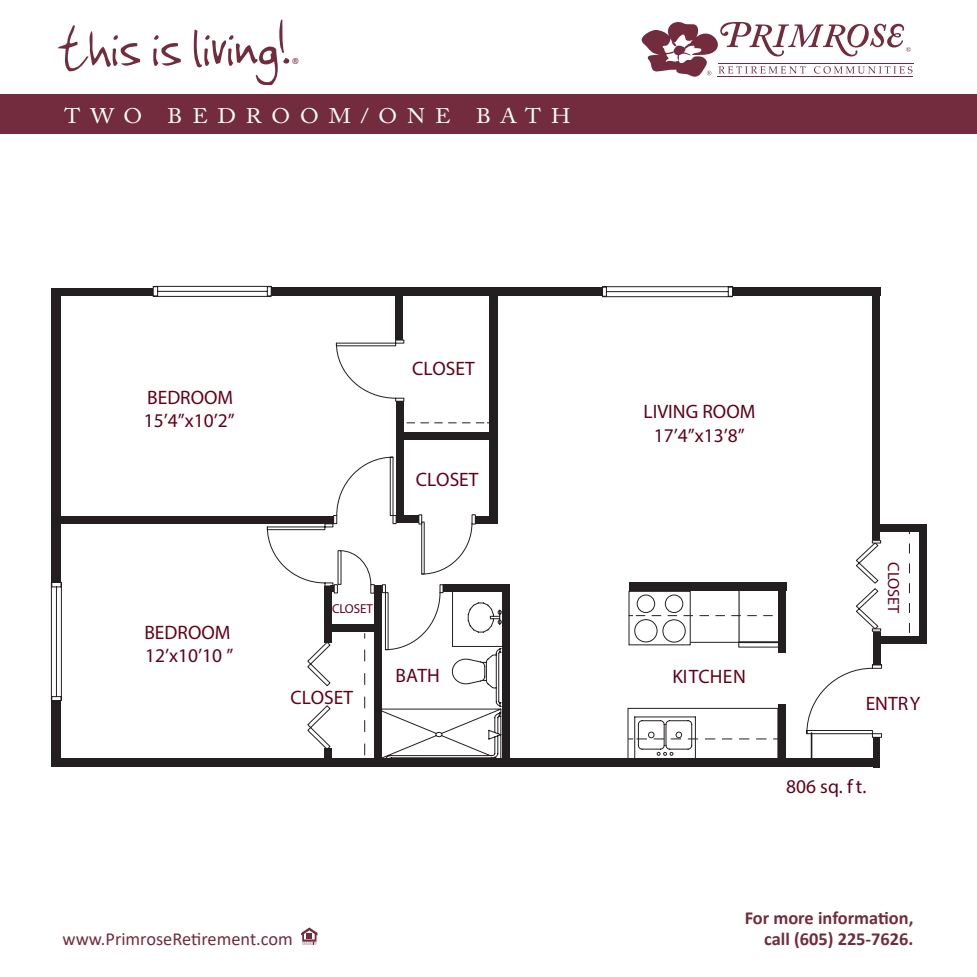
<style>
.page{position:relative;width:977px;height:977px;background:#fff}
.page>*{position:absolute;margin:0;border:0;box-sizing:border-box;transform-origin:0 0}
.t1{font:72.98px "Jenkinsv 20";color:#722c3d}
.t2{font:21px "Adobe Caslon Pro";letter-spacing:.44em;color:#fff;scale:1.08 1}
.t3{font:19.43px/23.3px "Myriad Pro";color:#63001a}
.t4{font:700 18.38px "Calibri";color:#722c3d}
.t5{font:18.38px "Calibri";color:#722c3d}
.t6{font:16.28px "Myriad Pro";color:#63001a}
.t7{font:300 15.92px "Calibri";color:#722c3d}
.t8{font:12.95px "Myriad Pro";color:#63001a}
</style>
<div class="page">
<hr style="left:717px;top:76px;width:196px;height:1px;background:#722c3d">
<hr style="left:717px;top:63px;width:196px;height:1px;background:#722c3d">
<svg style="left:641px;top:22px;width:271px;height:55px"></svg>
<div style="left:0;top:95px;width:976px;height:39px;background:#722c3d"></div>
<svg style="left:301px;top:927px;width:16px;height:18px"></svg>
<div style="left:627px;top:708px;width:151px;height:52px;border:1px solid #231f20"></div>
<svg style="left:628px;top:716px;width:138px;height:42px"></svg>
<svg style="left:335px;top:339px;width:69px;height:63px"></svg>
<svg style="left:628px;top:591px;width:150px;height:54px"></svg>
<div style="left:738px;top:641px;width:43px;height:6px;border:1px solid #231f20"></div>
<div style="left:267px;top:286px;width:5px;height:10px;border:1px solid #231f20"></div>
<div style="left:153px;top:286px;width:5px;height:10px;border:1px solid #231f20"></div>
<hr style="left:158px;top:291px;width:109px;height:1px;background:#231f20">
<hr style="left:153px;top:286px;width:118px;height:1px;background:#231f20">
<hr style="left:153px;top:296px;width:118px;height:1px;background:#231f20">
<div style="left:727px;top:286px;width:6px;height:11px;border:1px solid #231f20"></div>
<div style="left:602px;top:286px;width:5px;height:11px;border:1px solid #231f20"></div>
<hr style="left:606px;top:291px;width:122px;height:1px;background:#231f20">
<hr style="left:602px;top:286px;width:130px;height:1px;background:#231f20">
<hr style="left:602px;top:296px;width:130px;height:1px;background:#231f20">
<div style="left:51px;top:696px;width:10px;height:5px;border:1px solid #231f20"></div>
<div style="left:51px;top:582px;width:10px;height:5px;border:1px solid #231f20"></div>
<hr style="left:56px;top:587px;width:1px;height:109px;background:#231f20">
<hr style="left:61px;top:582px;width:1px;height:118px;background:#231f20">
<hr style="left:51px;top:582px;width:1px;height:118px;background:#231f20">
<div style="left:52px;top:288px;width:101px;height:8px;background:#231f20"></div>
<div style="left:271px;top:287px;width:332px;height:9px;background:#231f20"></div>
<div style="left:732px;top:287px;width:148px;height:9px;background:#231f20"></div>
<div style="left:872px;top:294px;width:8px;height:246px;background:#231f20"></div>
<div style="left:878px;top:523px;width:48px;height:8px;background:#231f20"></div>
<div style="left:919px;top:531px;width:7px;height:112px;background:#231f20"></div>
<div style="left:880px;top:636px;width:45px;height:7px;background:#231f20"></div>
<div style="left:872px;top:631px;width:8px;height:33px;background:#231f20"></div>
<div style="left:873px;top:737px;width:7px;height:30px;background:#231f20"></div>
<div style="left:778px;top:703px;width:7px;height:61px;background:#231f20"></div>
<div style="left:628px;top:583px;width:158px;height:8px;background:#231f20"></div>
<div style="left:778px;top:590px;width:8px;height:62px;background:#231f20"></div>
<div style="left:51px;top:293px;width:10px;height:289px;background:#231f20"></div>
<div style="left:52px;top:700px;width:9px;height:66px;background:#231f20"></div>
<div style="left:52px;top:758px;width:827px;height:8px;background:#231f20"></div>
<div style="left:59px;top:516px;width:275px;height:7px;background:#231f20"></div>
<div style="left:442px;top:584px;width:67px;height:8px;background:#231f20"></div>
<div style="left:502px;top:590px;width:7px;height:172px;background:#231f20"></div>
<div style="left:396px;top:401px;width:8px;height:122px;background:#231f20"></div>
<div style="left:402px;top:432px;width:93px;height:8px;background:#231f20"></div>
<div style="left:489px;top:294px;width:9px;height:227px;background:#231f20"></div>
<div style="left:395px;top:294px;width:8px;height:46px;background:#231f20"></div>
<svg style="left:406px;top:422px;width:83px;height:1px"></svg>
<svg style="left:856px;top:540px;width:25px;height:91px"></svg>
<svg style="left:909px;top:543px;width:1px;height:90px"></svg>
<svg style="left:806px;top:664px;width:76px;height:74px"></svg>
<svg style="left:266px;top:456px;width:236px;height:302px"></svg>
<hr style="left:810px;top:733px;width:2px;height:30px;background:#231f20">
<h1 class="t1" style="left:56px;top:7px;width:233px">this is living!</h1>
<p class="t7" style="left:291px;top:54px;width:10px">®</p>
<p class="t2" style="left:64px;top:104px;width:470px">TWO BEDROOM/ONE BATH</p>
<p class="t3" style="left:144px;top:385px;width:92px">BEDROOM<br>15’4”x10’2”</p>
<p class="t3" style="left:144px;top:620px;width:90px">BEDROOM<br>12’x10’10 ”</p>
<p class="t3" style="left:412px;top:357px;width:64px">CLOSET</p>
<p class="t3" style="left:416px;top:468px;width:64px">CLOSET</p>
<p class="t8" style="left:332px;top:600px;width:43px">CLOSET</p>
<p class="t3" style="left:290px;top:685px;width:64px">CLOSET</p>
<p class="t3" style="left:395px;top:663px;width:46px">BATH</p>
<p class="t3" style="left:643px;top:400px;width:113px;text-align:center">LIVING ROOM<br>17’4”x13’8”</p>
<p class="t3" style="left:672px;top:664px;width:75px">KITCHEN</p>
<p class="t6" style="left:903px;top:562px;width:53px;rotate:90deg">CLOSET</p>
<p class="t3" style="left:865px;top:691px;width:56px">ENTRY</p>
<p class="t3" style="left:786px;top:774px;width:82px">806 sq. f t.</p>
<p class="t4" style="left:744px;top:904px;width:170px">For more information,</p>
<p class="t5" style="left:62px;top:926px;width:232px">www.PrimroseRetirement.com</p>
<p class="t4" style="left:764px;top:925px;width:151px">call (605) 225-7626.</p>
</div>
